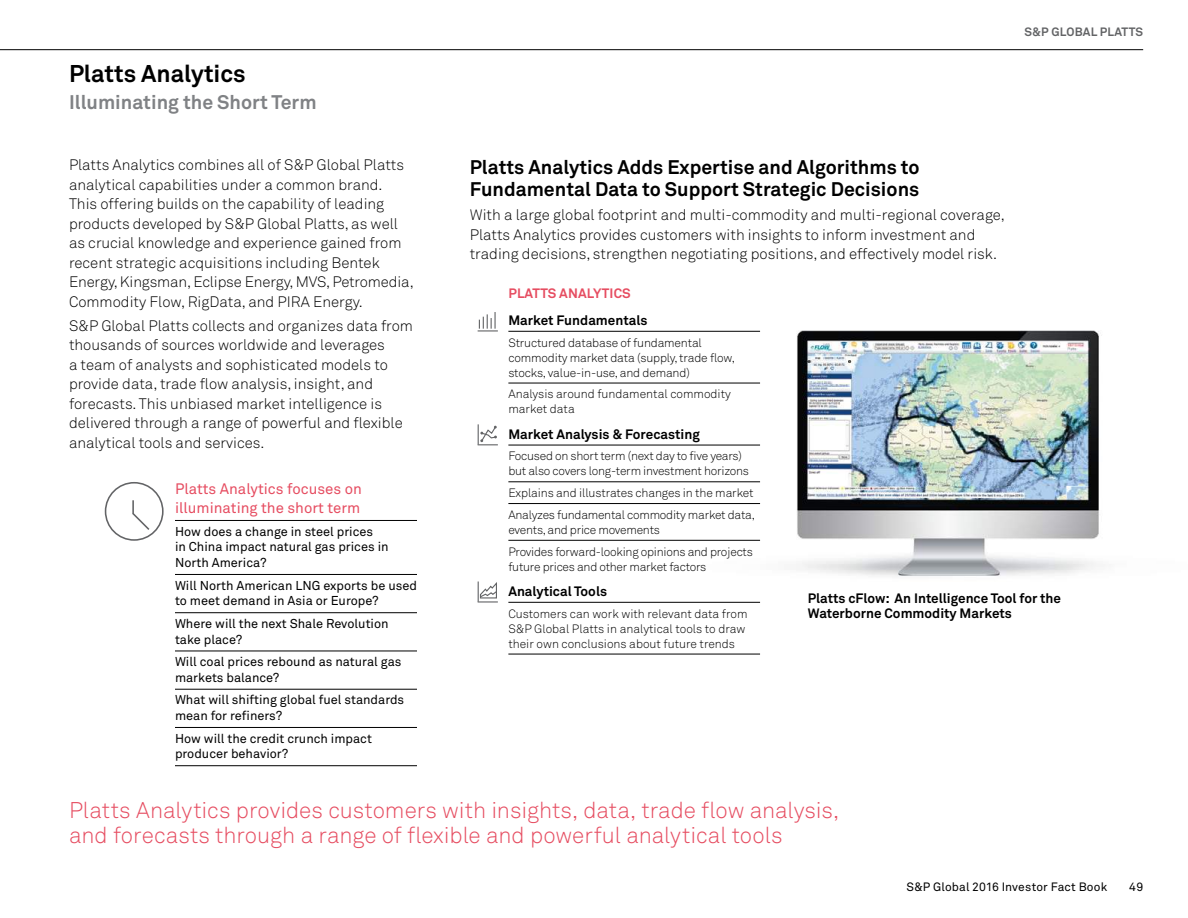
<style>
.page{position:relative;width:1188px;height:918px;background:#fff}
.page>*{position:absolute;margin:0;border:0;box-sizing:border-box;transform-origin:0 0}
.t1{font:700 24px "Akkurat Pro";color:#000}
.t2{font:300 22.5px/25.5px "Akkurat Pro";letter-spacing:-.005em;color:#e64d61}
.t3{font:700 19.5px/22.5px "Akkurat Pro";color:#000}
.t4{font:700 19.5px "Akkurat Pro";color:#808285}
.t5{font:300 15px/19.5px "Akkurat Pro";color:#000}
.t6{font:15px/19.5px "Akkurat Pro";color:#e64d61}
.t7{font:700 13.5px/15px "Akkurat Pro";color:#000}
.t8{font:700 13.5px "Akkurat Pro";letter-spacing:.01em;color:#e64d61}
.t9{font:12.75px/15.8px "Akkurat Pro";color:#000}
.t10{font:300 12px/15px "Akkurat Pro";letter-spacing:-.015em;color:#000}
.t11{font:12px "Akkurat Pro";letter-spacing:.01em;color:#000}
.t12{font:700 12px "Akkurat Pro";letter-spacing:.02em;color:#636466}
</style>
<div class="page">
<hr style="left:0;top:49px;width:1143px;height:1px;background:#000">
<img style="left:659px;top:330px;width:440px;height:246px">
<hr style="left:175px;top:520px;width:242px;height:1px;background:#000">
<hr style="left:175px;top:574px;width:242px;height:1px;background:#000">
<hr style="left:175px;top:612px;width:242px;height:1px;background:#000">
<hr style="left:175px;top:651px;width:242px;height:1px;background:#000">
<hr style="left:175px;top:689px;width:242px;height:1px;background:#000">
<hr style="left:175px;top:727px;width:242px;height:1px;background:#000">
<hr style="left:175px;top:765px;width:242px;height:1px;background:#000">
<div style="left:105px;top:482px;width:59px;height:59px;border:2px solid #636466;border-radius:50%"></div>
<svg style="left:132px;top:500px;width:18px;height:30px"></svg>
<hr style="left:508px;top:331px;width:252px;height:1px;background:#000">
<hr style="left:508px;top:383px;width:252px;height:1px;background:#000">
<hr style="left:508px;top:445px;width:252px;height:1px;background:#000">
<hr style="left:508px;top:482px;width:252px;height:1px;background:#000">
<hr style="left:508px;top:503px;width:252px;height:1px;background:#000">
<hr style="left:508px;top:540px;width:252px;height:1px;background:#000">
<hr style="left:508px;top:602px;width:252px;height:1px;background:#000">
<hr style="left:508px;top:654px;width:252px;height:1px;background:#000">
<hr style="left:478px;top:330px;width:20px;height:2px;background:#636466">
<svg style="left:479px;top:312px;width:17px;height:17px"></svg>
<svg style="left:478px;top:424px;width:20px;height:21px"></svg>
<hr style="left:478px;top:601px;width:20px;height:2px;background:#636466">
<svg style="left:478px;top:581px;width:20px;height:21px"></svg>
<h1 class="t1" style="left:69px;top:58px;width:178px">Platts Analytics</h1>
<h3 class="t4" style="left:69px;top:90px;width:249px">Illuminating the Short Term</h3>
<p class="t12" style="left:1024px;top:24px;width:120px">S&amp;P GLOBAL PLATTS</p>
<p class="t5" style="left:69px;top:155px;width:346px">Platts Analytics combines all of S&amp;P Global Platts analytical capabilities under a common brand.<br>This offering builds on the capability of leading products developed by S&amp;P Global Platts, as well as crucial knowledge and experience gained from recent strategic acquisitions including Bentek Energy, Kingsman, Eclipse Energy, MVS, Petromedia, Commodity Flow, RigData, and PIRA Energy.</p>
<p class="t5" style="left:69px;top:316px;width:346px">S&amp;P Global Platts collects and organizes data from thousands of sources worldwide and leverages<br>a team of analysts and sophisticated models to provide data, trade flow analysis, insight, and forecasts. This unbiased market intelligence is delivered through a range of powerful and flexible analytical tools and services.</p>
<p class="t6" style="left:175px;top:479px;width:189px">Platts Analytics focuses on illuminating the short term</p>
<p class="t9" style="left:175px;top:523px;width:215px">How does a change in steel prices<br>in China impact natural gas prices in<br>North America?</p>
<p class="t9" style="left:175px;top:577px;width:244px">Will North American LNG exports be used to meet demand in Asia or Europe?</p>
<p class="t9" style="left:175px;top:616px;width:215px">Where will the next Shale Revolution take place?</p>
<p class="t9" style="left:175px;top:654px;width:228px">Will coal prices rebound as natural gas markets balance?</p>
<p class="t9" style="left:175px;top:692px;width:231px">What will shifting global fuel standards mean for refiners?</p>
<p class="t9" style="left:175px;top:730px;width:198px">How will the credit crunch impact producer behavior?</p>
<h2 class="t2" style="left:69px;top:797px;width:772px">Platts Analytics provides customers with insights, data, trade flow analysis, and forecasts through a range of flexible and powerful analytical tools</h2>
<h3 class="t3" style="left:470px;top:155px;width:451px">Platts Analytics Adds Expertise and Algorithms to<br>Fundamental Data to Support Strategic Decisions</h3>
<p class="t5" style="left:470px;top:205px;width:536px">With a large global footprint and multi-commodity and multi-regional coverage,<br>Platts Analytics provides customers with insights to inform investment and trading decisions, strengthen negotiating positions, and effectively model risk.</p>
<p class="t8" style="left:508px;top:285px;width:124px">PLATTS ANALYTICS</p>
<p class="t7" style="left:508px;top:312px;width:141px">Market Fundamentals</p>
<p class="t10" style="left:508px;top:335px;width:228px">Structured database of fundamental commodity market data (supply, trade flow, stocks, value-in-use, and demand)</p>
<p class="t10" style="left:508px;top:387px;width:224px">Analysis around fundamental commodity market data</p>
<p class="t7" style="left:508px;top:426px;width:193px">Market Analysis &amp; Forecasting</p>
<p class="t10" style="left:508px;top:449px;width:242px">Focused on short term (next day to five years) but also covers long-term investment horizons</p>
<p class="t10" style="left:508px;top:482px;width:248px;line-height:21.8px">Explains and illustrates changes in the market<br>Analyzes fundamental commodity market data,</p>
<p class="t10" style="left:508px;top:519px;width:246px;line-height:21.8px">events, and price movements<br>Provides forward-looking opinions and projects</p>
<p class="t10" style="left:508px;top:559px;width:200px">future prices and other market factors</p>
<p class="t7" style="left:508px;top:583px;width:100px">Analytical Tools</p>
<p class="t10" style="left:508px;top:606px;width:241px">Customers can work with relevant data from<br>S&amp;P Global Platts in analytical tools to draw their own conclusions about future trends</p>
<p class="t7" style="left:808px;top:590px;width:255px">Platts cFlow: An Intelligence Tool for the<br>Waterborne Commodity Markets</p>
<p class="t11" style="left:906px;top:880px;width:202px">S&amp;P Global 2016 Investor Fact Book</p>
<p class="t11" style="left:1129px;top:880px;width:15px">49</p>
</div>
